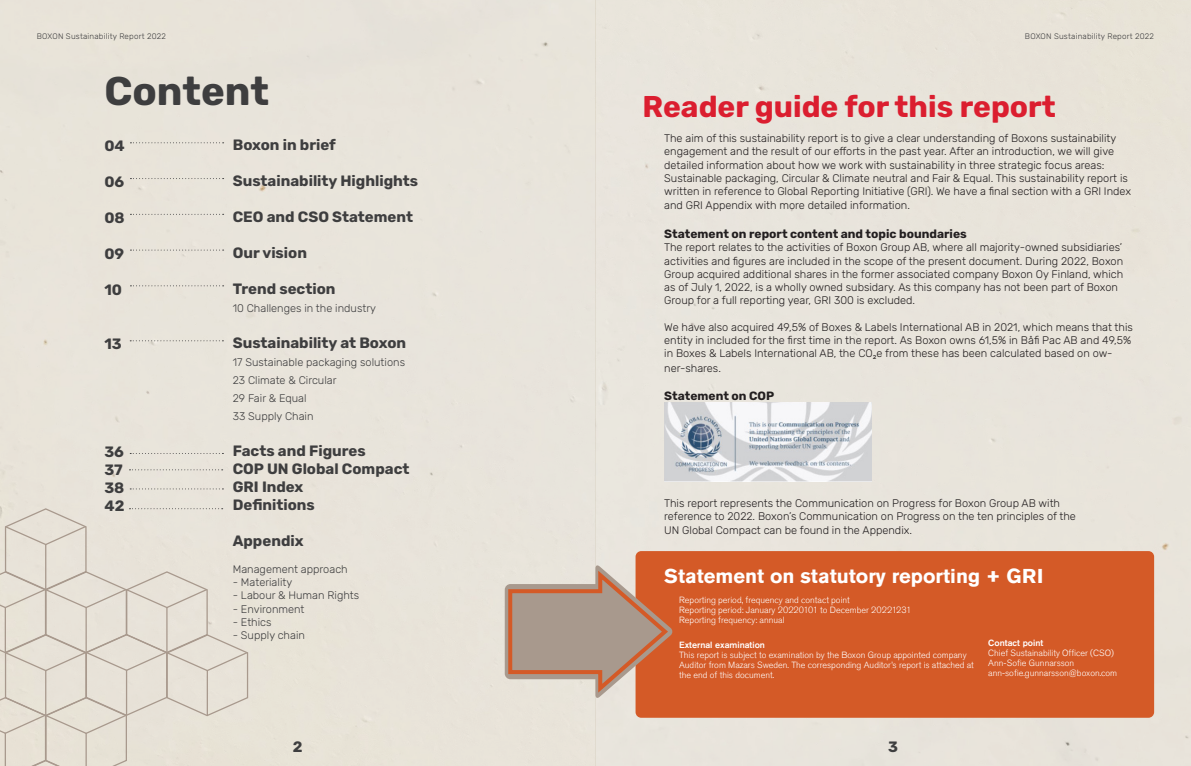
<style>
.page{position:relative;width:1191px;height:766px;background:#fff}
.page>*{position:absolute;margin:0;border:0;box-sizing:border-box;transform-origin:0 0}
.t1{font:700 40px "Rubik";color:#3e3e3f}
.t2{font:700 30px "Rubik";color:#db1e2f}
.t3{font:700 20px "Akzidenz Grotesk Std";color:#fff}
.t4{font:700 15px "Rubik";color:#3e3e3f}
.t5{font:700 12px "Rubik";color:#231f20}
.t6{font:300 11px/13.2px "Rubik";color:#231f20}
.t7{font:300 11px "Rubik";color:#3e3e3f}
.t8{font:300 9px/10px "Akzidenz Grotesk Std";color:#fff}
.t9{font:500 9px "Akzidenz Grotesk Std";color:#fff}
.t10{font:300 8px "Rubik";letter-spacing:.025em;color:#3e3e3f}
</style>
<div class="page">
<div style="left:0;top:0;width:1191px;height:765px;background:#e8e4db"></div>
<svg style="left:130px;top:142px;width:94px;height:1px"></svg>
<svg style="left:130px;top:249px;width:94px;height:1px"></svg>
<svg style="left:130px;top:178px;width:94px;height:1px"></svg>
<svg style="left:130px;top:285px;width:94px;height:1px"></svg>
<svg style="left:130px;top:214px;width:94px;height:1px"></svg>
<svg style="left:130px;top:340px;width:93px;height:1px"></svg>
<svg style="left:130px;top:453px;width:93px;height:1px"></svg>
<div style="left:635px;top:551px;width:519px;height:166px;background:#d45a27;border-radius:6px"></div>
<svg style="left:505px;top:564px;width:168px;height:134px"></svg>
<img style="left:664px;top:402px;width:207px;height:79px">
<svg style="left:130px;top:488px;width:93px;height:1px"></svg>
<svg style="left:129px;top:469px;width:94px;height:1px"></svg>
<svg style="left:0;top:507px;width:249px;height:258px;background:#e4ded3"></svg>
<p class="t10" style="left:37px;top:32px;width:131px">BOXON Sustainability Report 2022</p>
<p class="t10" style="left:1025px;top:32px;width:131px">BOXON Sustainability Report 2022</p>
<p class="t1" style="left:104px;top:69px;width:166px">Content</p>
<p class="t4" style="left:104px;top:137px;width:22px">04</p>
<p class="t4" style="left:104px;top:173px;width:21px">06</p>
<p class="t4" style="left:104px;top:209px;width:22px">08</p>
<p class="t4" style="left:104px;top:245px;width:21px">09</p>
<p class="t4" style="left:104px;top:281px;width:19px">10</p>
<p class="t2" style="left:642px;top:90px;width:415px">Reader guide for this report</p>
<p class="t6" style="left:664px;top:132px;width:453px">The aim of this sustainability report is to give a clear understanding of Boxons sustainability engagement and the result of our efforts in the past year. After an introduction, we will give detailed information about how we work with sustainability in three strategic focus areas:</p>
<p class="t6" style="left:664px;top:171px;width:468px">Sustainable packaging, Circular &amp; Climate neutral and Fair &amp; Equal. This sustainability report is written in reference to Global Reporting Initiative (GRI). We have a final section with a GRI Index</p>
<p class="t6" style="left:664px;top:199px;width:247px">and GRI Appendix with more detailed information.</p>
<p class="t5" style="left:664px;top:227px;width:304px">Statement on report content and topic boundaries</p>
<p class="t6" style="left:664px;top:241px;width:460px">The report relates to the activities of Boxon Group AB, where all majority-owned subsidiaries’ activities and figures are included in the scope of the present document. During 2022, Boxon Group acquired additional shares in the former associated company Boxon Oy Finland, which as of July 1, 2022, is a wholly owned subsidary. As this company has not been part of Boxon Group for a full reporting year, GRI 300 is excluded.</p>
<p class="t6" style="left:664px;top:320px;width:470px">We have also acquired 49,5% of Boxes &amp; Labels International AB in 2021, which means that this entity in included for the first time in the report. As Boxon owns 61,5% in Båfi Pac AB and 49,5% in Boxes &amp; Labels International AB, the CO₂e from these has been calculated based on ow-</p>
<p class="t6" style="left:664px;top:361px;width:58px">ner-shares.</p>
<p class="t5" style="left:664px;top:389px;width:111px">Statement on COP</p>
<p class="t4" style="left:233px;top:136px;width:105px">Boxon in brief</p>
<p class="t4" style="left:233px;top:172px;width:187px">Sustainability Highlights</p>
<p class="t4" style="left:233px;top:208px;width:182px">CEO and CSO Statement</p>
<p class="t4" style="left:233px;top:244px;width:76px">Our vision</p>
<p class="t4" style="left:233px;top:280px;width:104px">Trend section</p>
<p class="t7" style="left:233px;top:302px;width:145px">10 Challenges in the industry</p>
<p class="t4" style="left:233px;top:334px;width:175px">Sustainability at Boxon</p>
<p class="t7" style="left:233px;top:356px;width:174px">17 Sustainable packaging solutions</p>
<p class="t7" style="left:233px;top:374px;width:105px">23 Climate &amp; Circular</p>
<p class="t7" style="left:233px;top:392px;width:75px">29 Fair &amp; Equal</p>
<p class="t7" style="left:233px;top:410px;width:82px">33 Supply Chain</p>
<p class="t4" style="left:233px;top:442px;width:134px">Facts and Figures</p>
<p class="t4" style="left:233px;top:460px;width:178px">COP UN Global Compact</p>
<p class="t4" style="left:233px;top:478px;width:72px">GRI Index</p>
<p class="t4" style="left:233px;top:496px;width:84px">Definitions</p>
<p class="t4" style="left:233px;top:532px;width:72px">Appendix</p>
<p class="t7" style="left:233px;top:562px;width:116px">Management approach</p>
<p class="t7" style="left:233px;top:576px;width:61px">- Materiality</p>
<p class="t7" style="left:233px;top:589px;width:128px">- Labour &amp; Human Rights</p>
<p class="t7" style="left:233px;top:602px;width:73px">- Environment</p>
<p class="t7" style="left:233px;top:615px;width:40px">- Ethics</p>
<p class="t7" style="left:233px;top:628px;width:74px">- Supply chain</p>
<p class="t4" style="left:104px;top:335px;width:19px">13</p>
<p class="t4" style="left:104px;top:443px;width:21px">36</p>
<p class="t4" style="left:104px;top:461px;width:20px">37</p>
<p class="t4" style="left:104px;top:479px;width:22px">38</p>
<p class="t4" style="left:104px;top:497px;width:21px">42</p>
<p class="t6" style="left:664px;top:496px;width:397px">This report represents the Communication on Progress for Boxon Group AB with</p>
<p class="t6" style="left:664px;top:509px;width:413px">reference to 2022. Boxon’s Communication on Progress on the ten principles of the</p>
<p class="t6" style="left:664px;top:524px;width:249px">UN Global Compact can be found in the Appendix.</p>
<p class="t3" style="left:664px;top:564px;width:381px">Statement on statutory reporting + GRI</p>
<p class="t8" style="left:679px;top:594px;width:234px">Reporting period, frequency and contact point<br>Reporting period: January 20220101 to December 20221231<br>Reporting frequency: annual</p>
<p class="t9" style="left:679px;top:638px;width:87px">External examination</p>
<p class="t8" style="left:679px;top:649px;width:296px">This report is subject to examination by the Boxon Group appointed company<br>Auditor from Mazars Sweden. The corresponding Auditor’s report is attached at the end of this document.</p>
<p class="t9" style="left:988px;top:637px;width:57px">Contact point</p>
<p class="t8" style="left:988px;top:647px;width:127px">Chief Sustainability Officer (CSO)</p>
<p class="t8" style="left:988px;top:657px;width:88px">Ann-Sofie Gunnarsson</p>
<p class="t8" style="left:988px;top:667px;width:130px">ann-sofie.gunnarsson@boxon.com</p>
<h3 class="t4" style="left:293px;top:738px;width:11px">2</h3>
<h3 class="t4" style="left:888px;top:738px;width:11px">3</h3>
</div>
